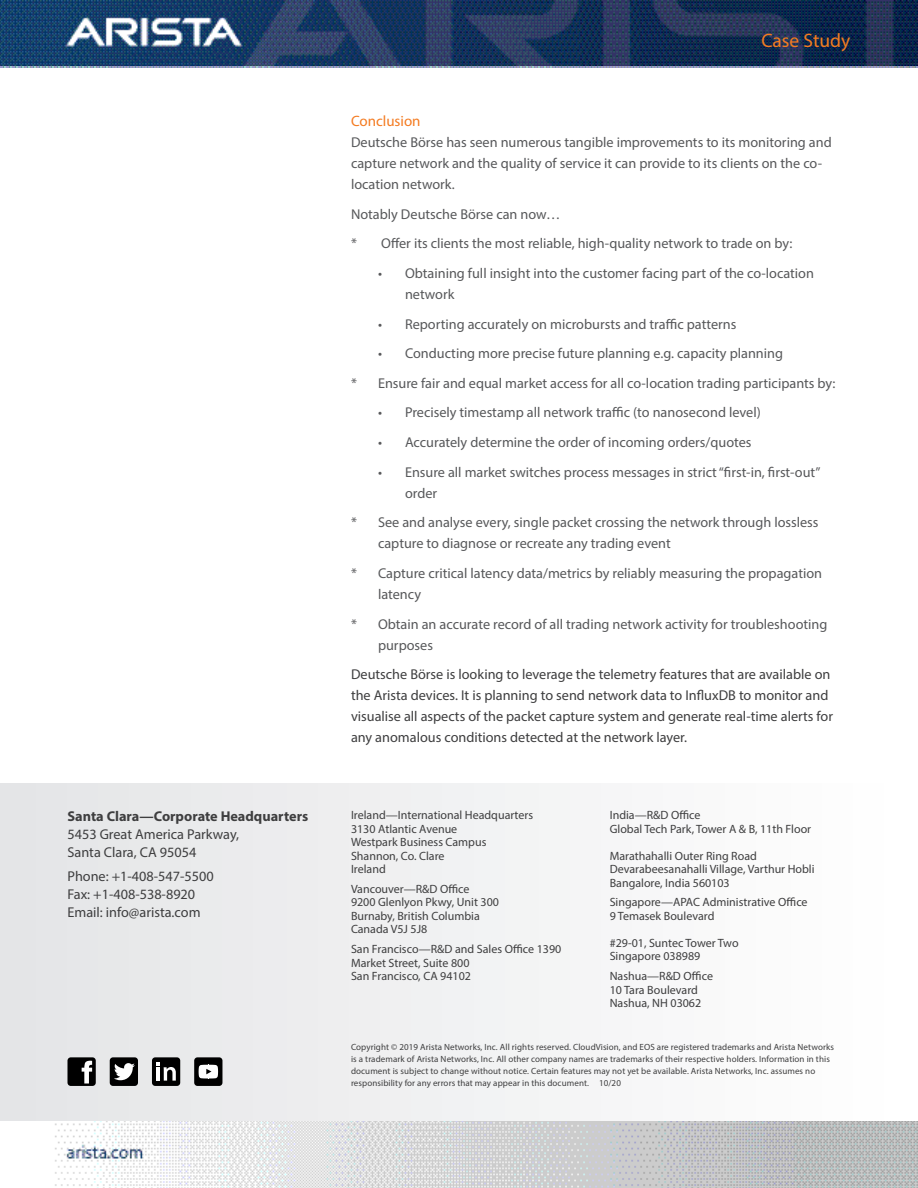
<style>
.page{position:relative;width:918px;height:1188px;background:#fff}
.page>*{position:absolute;margin:0;border:0;box-sizing:border-box;transform-origin:0 0}
.t1{font:19.5px "Myriad Pro";color:#f47b21}
.Main_body_subhead{font:15px "Myriad Pro";color:#f47b21}
.Main_body_text{font:14.25px/21px "Myriad Pro";color:#57585a}
.Main_body_text-2{font:14.25px/18px "Myriad Pro";color:#3e3e3f}
.t2{font:700 14.25px "Myriad Pro";color:#3e3e3f}
.t3{font:12px/13.5px "Myriad Pro";color:#3e3e3f}
.t4{font:9px/12px "Myriad Pro";letter-spacing:.01em;color:#3e3e3f}
</style>
<div class="page">
<img style="left:0;top:0;width:918px;height:68px">
<img style="left:0;top:1120px;width:918px;height:68px">
<div style="left:0;top:783px;width:918px;height:337px;background:linear-gradient(to right,#e4e4e6,#fff)"></div>
<div style="left:67px;top:1057px;width:29px;height:29px;background:#000;border-radius:3px"></div>
<div style="left:110px;top:1057px;width:28px;height:29px;background:#000;border-radius:3px"></div>
<div style="left:152px;top:1057px;width:28px;height:29px;background:#000;border-radius:3px"></div>
<div style="left:194px;top:1057px;width:28px;height:29px;background:#000;border-radius:3px"></div>
<svg style="left:82px;top:1060px;width:10px;height:24px"></svg>
<svg style="left:114px;top:1063px;width:21px;height:17px"></svg>
<svg style="left:157px;top:1063px;width:19px;height:18px"></svg>
<svg style="left:199px;top:1065px;width:19px;height:14px"></svg>
<p class="t2" style="left:68px;top:807px;width:242px">Santa Clara—Corporate Headquarters</p>
<p class="Main_body_text-2" style="left:68px;top:825px;width:173px">5453 Great America Parkway,<br>Santa Clara, CA 95054</p>
<p class="Main_body_text-2" style="left:68px;top:867px;width:148px">Phone: +1-408-547-5500<br>Fax: +1-408-538-8920<br>Email: info@arista.com</p>
<h1 class="t1" style="left:761px;top:29px;width:91px">Case Study</h1>
<p class="Main_body_subhead" style="left:351px;top:112px;width:71px">Conclusion</p>
<p class="Main_body_text" style="left:351px;top:131px;width:482px">Deutsche Börse has seen numerous tangible improvements to its monitoring and capture network and the quality of service it can provide to its clients on the co&shy;location network.</p>
<p class="Main_body_text" style="left:351px;top:203px;width:211px">Notably Deutsche Börse can now…</p>
<p class="Main_body_text" style="left:351px;top:233px;width:443px">* Offer its clients the most reliable, high-quality network to trade on by:</p>
<p class="Main_body_text" style="left:405px;top:262px;width:411px;text-indent:-27px">• Obtaining full insight into the customer facing part of the co-location network</p>
<p class="Main_body_text" style="left:378px;top:313px;width:360px">• Reporting accurately on microbursts and traffic patterns</p>
<p class="Main_body_text" style="left:378px;top:343px;width:407px">• Conducting more precise future planning e.g. capacity planning</p>
<p class="Main_body_text" style="left:351px;top:372px;width:486px">* Ensure fair and equal market access for all co-location trading participants by:</p>
<p class="Main_body_text" style="left:378px;top:402px;width:384px">• Precisely timestamp all network traffic (to nanosecond level)</p>
<p class="Main_body_text" style="left:378px;top:432px;width:375px">• Accurately determine the order of incoming orders/quotes</p>
<p class="Main_body_text" style="left:405px;top:461px;width:417px;text-indent:-27px">• Ensure all market switches process messages in strict “first-in, first-out” order</p>
<p class="Main_body_text" style="left:378px;top:512px;width:442px;text-indent:-27px">* See and analyse every, single packet crossing the network through lossless capture to diagnose or recreate any trading event</p>
<p class="Main_body_text" style="left:378px;top:563px;width:446px;text-indent:-27px">* Capture critical latency data/metrics by reliably measuring the propagation latency</p>
<p class="Main_body_text" style="left:378px;top:613px;width:451px;text-indent:-27px">* Obtain an accurate record of all trading network activity for troubleshooting purposes</p>
<p class="Main_body_text-2" style="left:351px;top:664px;width:484px;line-height:21px">Deutsche Börse is looking to leverage the telemetry features that are available on the Arista devices. It is planning to send network data to InfluxDB to monitor and visualise all aspects of the packet capture system and generate real-time alerts for any anomalous conditions detected at the network layer.</p>
<p class="t3" style="left:351px;top:808px;width:184px">Ireland—International Headquarters<br>3130 Atlantic Avenue<br>Westpark Business Campus<br>Shannon, Co. Clare<br>Ireland</p>
<p class="t3" style="left:351px;top:882px;width:150px">Vancouver—R&amp;D Office<br>9200 Glenlyon Pkwy, Unit 300<br>Burnaby, British Columbia<br>Canada V5J 5J8</p>
<p class="t3" style="left:351px;top:942px;width:212px">San Francisco—R&amp;D and Sales Office 1390<br>Market Street, Suite 800<br>San Francisco, CA 94102</p>
<p class="t3" style="left:610px;top:808px;width:203px">India—R&amp;D Office<br>Global Tech Park, Tower A &amp; B, 11th Floor</p>
<p class="t3" style="left:610px;top:849px;width:206px">Marathahalli Outer Ring Road<br>Devarabeesanahalli Village, Varthur Hobli<br>Bangalore, India 560103</p>
<p class="t3" style="left:610px;top:896px;width:199px">Singapore—APAC Administrative Office<br>9 Temasek Boulevard</p>
<p class="t3" style="left:610px;top:936px;width:130px">#29-01, Suntec Tower Two<br>Singapore 038989</p>
<p class="t3" style="left:610px;top:969px;width:105px">Nashua—R&amp;D Office<br>10 Tara Boulevard<br>Nashua, NH 03062</p>
<p class="t4" style="left:351px;top:1041px;width:485px">Copyright © 2019 Arista Networks, Inc. All rights reserved. CloudVision, and EOS are registered trademarks and Arista Networks is a trademark of Arista Networks, Inc. All other company names are trademarks of their respective holders. Information in this document is subject to change without notice. Certain features may not yet be available. Arista Networks, Inc. assumes no responsibility for any errors that may appear in this document. 10/20</p>
</div>
